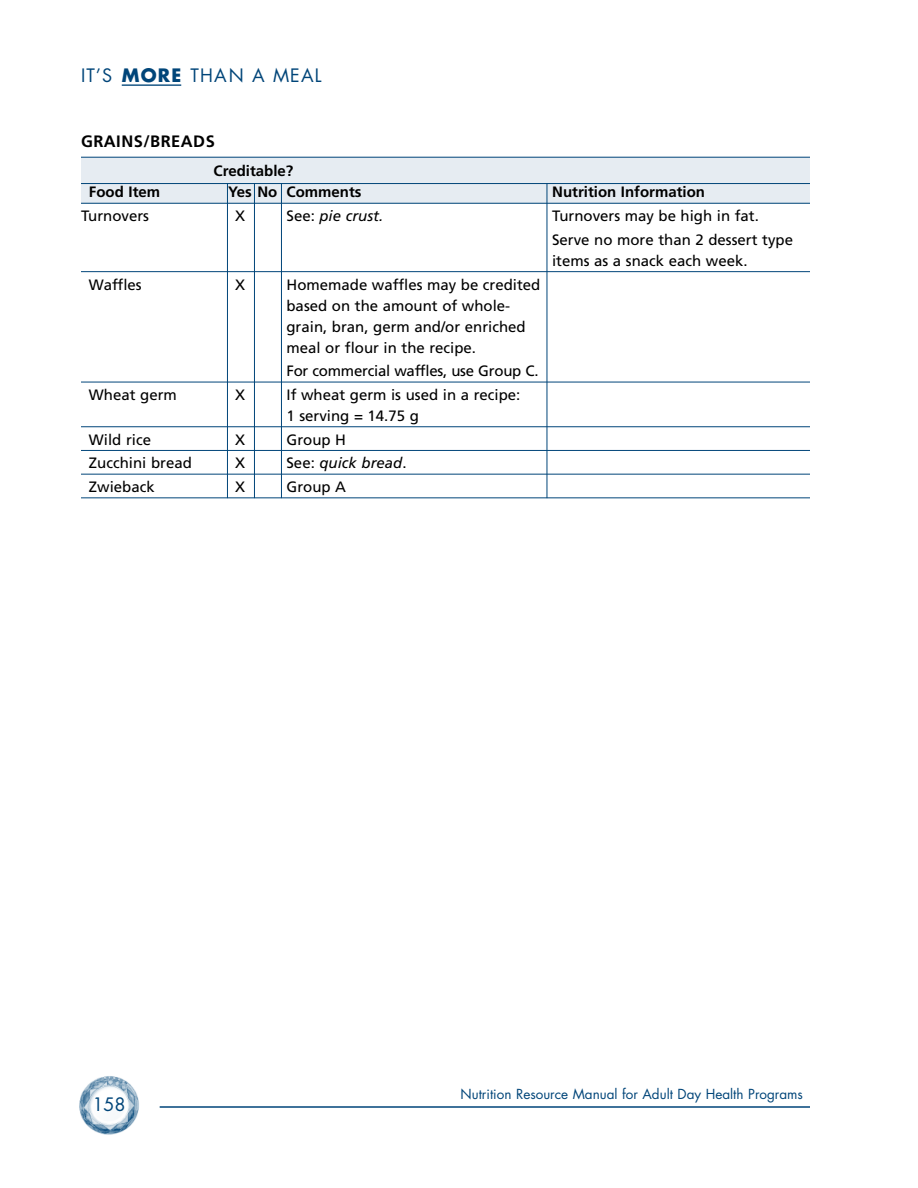
<style>
.page{position:relative;width:918px;height:1188px;background:#fff}
.page>*{position:absolute;margin:0;border:0;box-sizing:border-box;transform-origin:0 0}
.t1{font:18px "Futura";letter-spacing:.06em;color:#004579}
.t2{font:700 16.5px "Frutiger LT Std";letter-spacing:.03em;color:#000}
.t3{font:15px/21px "Frutiger LT Std";color:#000}
.t4{font:700 15px "Frutiger LT Std";color:#000}
.t5{font:italic 15px "Frutiger LT Std";color:#000}
.t6{font:13.5px "Futura";color:#004579}
.s1{font-weight:700}
.s2{font-style:normal}
</style>
<div class="page">
<img style="left:79px;top:1076px;width:60px;height:59px">
<hr style="left:160px;top:1106px;width:650px;height:2px;background:#004579">
<hr style="left:122px;top:84px;width:59px;height:2px;background:#004579">
<div style="left:81px;top:157px;width:729px;height:46px;background:#e6ecf2"></div>
<hr style="left:81px;top:157px;width:729px;height:1px;background:#004579">
<hr style="left:81px;top:183px;width:729px;height:1px;background:#004579">
<hr style="left:81px;top:203px;width:729px;height:1px;background:#004579">
<hr style="left:81px;top:271px;width:729px;height:1px;background:#004579">
<hr style="left:81px;top:382px;width:729px;height:1px;background:#004579">
<hr style="left:81px;top:426px;width:729px;height:1px;background:#004579">
<hr style="left:81px;top:450px;width:729px;height:1px;background:#004579">
<hr style="left:81px;top:474px;width:729px;height:1px;background:#004579">
<hr style="left:81px;top:497px;width:729px;height:1px;background:#004579">
<hr style="left:227px;top:183px;width:1px;height:315px;background:#004579">
<hr style="left:254px;top:183px;width:1px;height:315px;background:#004579">
<hr style="left:281px;top:183px;width:1px;height:315px;background:#004579">
<hr style="left:547px;top:183px;width:1px;height:315px;background:#004579">
<p class="t1" style="left:81px;top:68px;width:242px">IT’S <span class="s1">MORE</span> THAN A MEAL</p>
<p class="t2" style="left:81px;top:135px;width:135px">GRAINS/BREADS</p>
<p class="t4" style="left:214px;top:165px;width:81px">Creditable?</p>
<p class="t4" style="left:89px;top:186px;width:73px">Food Item</p>
<p class="t4" style="left:228px;top:186px;width:135px">Yes No Comments</p>
<p class="t4" style="left:552px;top:186px;width:154px">Nutrition Information</p>
<p class="t3" style="left:81px;top:207px;width:70px">Turnovers</p>
<p class="t3" style="left:235px;top:207px;width:12px">X</p>
<p class="t5" style="left:287px;top:210px;width:98px"><span class="s2">See:</span> pie crust.</p>
<p class="t3" style="left:552px;top:205px;width:242px;line-height:23.7px">Turnovers may be high in fat.<br>Serve no more than 2 dessert type</p>
<p class="t3" style="left:552px;top:251px;width:197px">items as a snack each week.</p>
<p class="t3" style="left:89px;top:275px;width:54px">Waffles</p>
<p class="t3" style="left:235px;top:275px;width:12px">X</p>
<p class="t3" style="left:286px;top:275px;width:255px">Homemade waffles may be credited based on the amount of whole&shy;grain, bran, germ and/or enriched meal or flour in the recipe.</p>
<p class="t3" style="left:286px;top:362px;width:254px">For commercial waffles, use Group C.</p>
<p class="t3" style="left:89px;top:385px;width:89px">Wheat germ</p>
<p class="t3" style="left:235px;top:385px;width:12px">X</p>
<p class="t3" style="left:286px;top:385px;width:235px">If wheat germ is used in a recipe:<br>1 serving = 14.75 g</p>
<p class="t3" style="left:89px;top:430px;width:64px">Wild rice</p>
<p class="t3" style="left:235px;top:430px;width:12px">X</p>
<p class="t3" style="left:287px;top:430px;width:61px">Group H</p>
<p class="t3" style="left:89px;top:454px;width:104px">Zucchini bread</p>
<p class="t3" style="left:235px;top:454px;width:12px">X</p>
<p class="t5" style="left:286px;top:457px;width:122px"><span class="s2">See:</span> quick bread<span class="s2">.</span></p>
<p class="t3" style="left:89px;top:478px;width:67px">Zwieback</p>
<p class="t3" style="left:235px;top:478px;width:12px">X</p>
<p class="t3" style="left:287px;top:478px;width:61px">Group A</p>
<p class="t1" style="left:92px;top:1096px;width:35px">158</p>
<p class="t6" style="left:461px;top:1088px;width:344px">Nutrition Resource Manual for Adult Day Health Programs</p>
</div>
